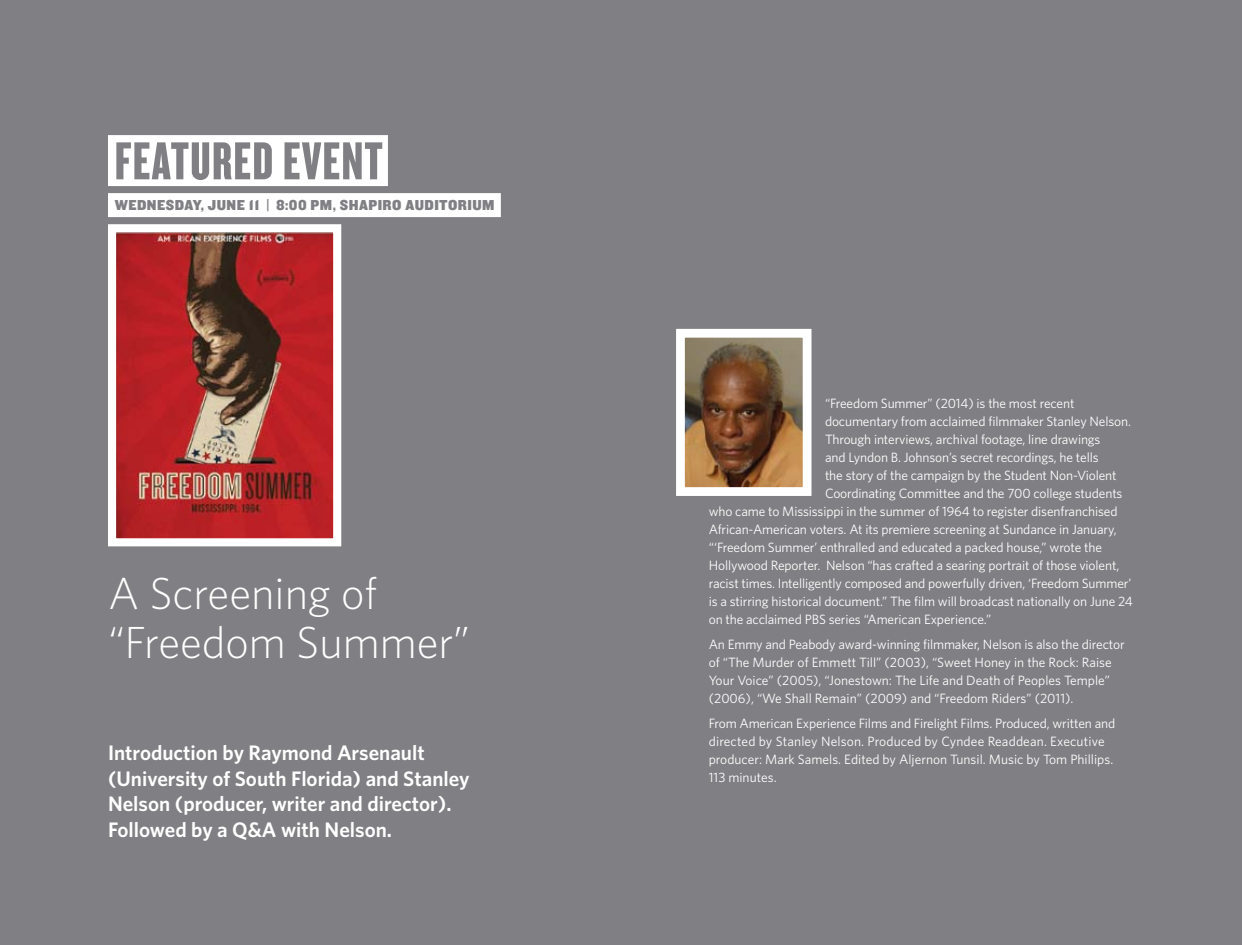
<style>
.page{position:relative;width:1242px;height:945px;background:#fff}
.page>*{position:absolute;margin:0;border:0;box-sizing:border-box;transform-origin:0 0}
.t1{font:55.5px "Knockout HTF68 Full Featherwt";letter-spacing:.025em;color:#807f83}
.t2{font:300 45px/49.5px "Whitney";color:#fff}
.t3{font:600 21px/25.5px "Whitney";color:#fff}
.t4{font:15px "Knockout HTF71 Full Middlewt";letter-spacing:.03em;color:#807f83}
.t5{font:13.5px/18px "Whitney";letter-spacing:-.01em;color:#fff}
</style>
<div class="page">
<div style="left:621px;top:0;width:621px;height:945px;background:#807f83"></div>
<div style="left:0;top:0;width:621px;height:945px;background:#807f83"></div>
<img style="left:117px;top:233px;width:215px;height:304px">
<div style="left:108px;top:224px;width:233px;height:322px;border:8px solid #fff"></div>
<img style="left:686px;top:339px;width:116px;height:147px">
<div style="left:676px;top:329px;width:136px;height:167px;border:9px solid #fff"></div>
<div style="left:108px;top:135px;width:280px;height:51px;background:#fff"></div>
<div style="left:108px;top:193px;width:393px;height:24px;background:#fff"></div>
<h1 class="t1" style="left:115px;top:133px;width:248px">FEATURED EVENT</h1>
<p class="t4" style="left:115px;top:197px;width:381px">WEDNESDAY, JUNE 11 | 8:00 PM, SHAPIRO AUDITORIUM</p>
<h2 class="t2" style="left:108px;top:568px;width:364px">A Screening of “Freedom Summer”</h2>
<h3 class="t3" style="left:108px;top:740px;width:363px">Introduction by Raymond Arsenault (University of South Florida) and Stanley Nelson (producer, writer and director).<br>Followed by a Q&amp;A with Nelson.</h3>
<p class="t5" style="left:825px;top:394px;width:251px">“Freedom Summer” (2014) is the most recent</p>
<p class="t5" style="left:825px;top:412px;width:308px">documentary from acclaimed filmmaker Stanley Nelson.</p>
<p class="t5" style="left:825px;top:430px;width:277px">Through interviews, archival footage, line drawings</p>
<p class="t5" style="left:825px;top:448px;width:275px">and Lyndon B. Johnson’s secret recordings, he tells</p>
<p class="t5" style="left:825px;top:466px;width:293px">the story of the campaign by the Student Non-Violent</p>
<p class="t5" style="left:825px;top:484px;width:299px">Coordinating Committee and the 700 college students</p>
<p class="t5" style="left:709px;top:502px;width:410px">who came to Mississippi in the summer of 1964 to register disenfranchised</p>
<p class="t5" style="left:709px;top:520px;width:410px">African-American voters. At its premiere screening at Sundance in January,</p>
<p class="t5" style="left:709px;top:538px;width:395px">“‘Freedom Summer’ enthralled and educated a packed house,” wrote the</p>
<p class="t5" style="left:709px;top:556px;width:412px">Hollywood Reporter. Nelson “has crafted a searing portrait of those violent,</p>
<p class="t5" style="left:709px;top:574px;width:424px">racist times. Intelligently composed and powerfully driven, ‘Freedom Summer’</p>
<p class="t5" style="left:709px;top:592px;width:425px">is a stirring historical document.” The film will broadcast nationally on June 24</p>
<p class="t5" style="left:709px;top:610px;width:284px">on the acclaimed PBS series “American Experience.”</p>
<p class="t5" style="left:709px;top:635px;width:417px">An Emmy and Peabody award-winning filmmaker, Nelson is also the director of “The Murder of Emmett Till” (2003), “Sweet Honey in the Rock: Raise Your Voice” (2005), “Jonestown: The Life and Death of Peoples Temple” (2006), “We Shall Remain” (2009) and “Freedom Riders” (2011).</p>
<p class="t5" style="left:709px;top:714px;width:408px">From American Experience Films and Firelight Films. Produced, written and directed by Stanley Nelson. Produced by Cyndee Readdean. Executive producer: Mark Samels. Edited by Aljernon Tunsil. Music by Tom Phillips.<br>113 minutes.</p>
</div>
